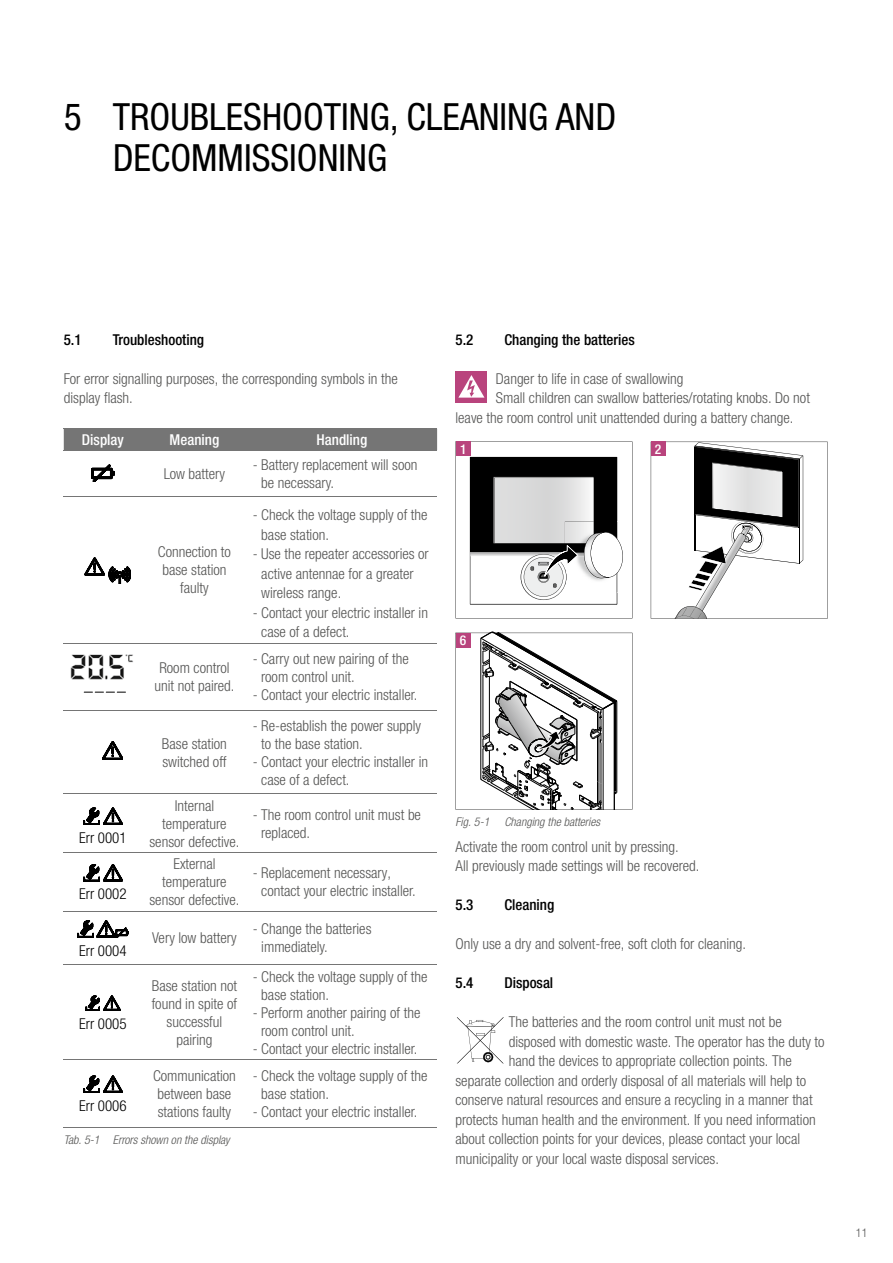
<style>
.page{position:relative;width:893px;height:1263px;background:#fff}
.page>*{position:absolute;margin:0;border:0;box-sizing:border-box;transform-origin:0 0}
.t1{font:condensed 37.5px/40.5px "Helvetica Neue LTW1 G";color:#000}
.t2{font:300 condensed 15px/18px "Helvetica Neue LTW1 G";color:#545453}
.t3{font:500 condensed 15px "Helvetica Neue LTW1 G";color:#000}
.t4{font:300 condensed 15px "Helvetica Neue LTW1 G";color:#000}
.t5{font:500 condensed 15px "Helvetica Neue LTW1 G";color:#fff}
.t6{font:500 condensed 13.5px "Helvetica Neue LTW1 G";color:#fff}
.t7{font:italic 300 condensed 12px "Helvetica Neue LTW1 G";color:#545453}
.t8{font:300 condensed 12px "Helvetica Neue LTW1 G";color:#545453}
</style>
<div class="page">
<div style="left:64px;top:430px;width:373px;height:20px;background:#757575"></div>
<hr style="left:64px;top:429px;width:78px;height:1px;background:#757575">
<hr style="left:142px;top:429px;width:105px;height:1px;background:#757575">
<hr style="left:247px;top:429px;width:190px;height:1px;background:#757575">
<hr style="left:64px;top:450px;width:78px;height:1px;background:#757575">
<hr style="left:142px;top:450px;width:105px;height:1px;background:#757575">
<hr style="left:247px;top:450px;width:190px;height:1px;background:#757575">
<hr style="left:64px;top:497px;width:78px;height:1px;background:#757575">
<hr style="left:142px;top:497px;width:105px;height:1px;background:#757575">
<hr style="left:247px;top:497px;width:190px;height:1px;background:#757575">
<hr style="left:64px;top:643px;width:78px;height:1px;background:#757575">
<hr style="left:142px;top:643px;width:105px;height:1px;background:#757575">
<hr style="left:247px;top:643px;width:190px;height:1px;background:#757575">
<hr style="left:64px;top:711px;width:78px;height:1px;background:#757575">
<hr style="left:142px;top:711px;width:105px;height:1px;background:#757575">
<hr style="left:247px;top:711px;width:190px;height:1px;background:#757575">
<hr style="left:64px;top:794px;width:78px;height:1px;background:#757575">
<hr style="left:142px;top:794px;width:105px;height:1px;background:#757575">
<hr style="left:247px;top:794px;width:190px;height:1px;background:#757575">
<hr style="left:64px;top:852px;width:78px;height:1px;background:#757575">
<hr style="left:142px;top:852px;width:105px;height:1px;background:#757575">
<hr style="left:247px;top:852px;width:190px;height:1px;background:#757575">
<hr style="left:64px;top:911px;width:78px;height:1px;background:#757575">
<hr style="left:142px;top:911px;width:105px;height:1px;background:#757575">
<hr style="left:247px;top:911px;width:190px;height:1px;background:#757575">
<hr style="left:64px;top:965px;width:78px;height:1px;background:#757575">
<hr style="left:142px;top:965px;width:105px;height:1px;background:#757575">
<hr style="left:247px;top:965px;width:190px;height:1px;background:#757575">
<hr style="left:64px;top:1059px;width:78px;height:1px;background:#757575">
<hr style="left:142px;top:1059px;width:105px;height:1px;background:#757575">
<hr style="left:247px;top:1059px;width:190px;height:1px;background:#757575">
<hr style="left:64px;top:1127px;width:78px;height:1px;background:#757575">
<hr style="left:142px;top:1127px;width:105px;height:1px;background:#757575">
<hr style="left:247px;top:1127px;width:190px;height:1px;background:#757575">
<svg style="left:92px;top:465px;width:22px;height:17px"></svg>
<svg style="left:85px;top:558px;width:46px;height:26px"></svg>
<img style="left:70px;top:654px;width:63px;height:25px">
<svg style="left:84px;top:692px;width:41px;height:1px"></svg>
<svg style="left:102px;top:741px;width:21px;height:19px"></svg>
<svg style="left:83px;top:808px;width:40px;height:17px"></svg>
<svg style="left:83px;top:864px;width:40px;height:17px"></svg>
<svg style="left:77px;top:920px;width:52px;height:17px"></svg>
<svg style="left:86px;top:996px;width:34px;height:15px"></svg>
<svg style="left:83px;top:1076px;width:40px;height:17px"></svg>
<div style="left:455px;top:371px;width:32px;height:32px;background:#b9447d"></div>
<svg style="left:458px;top:375px;width:26px;height:23px"></svg>
<svg style="left:455px;top:441px;width:177px;height:177px"></svg>
<div style="left:456px;top:441px;width:15px;height:15px;background:#b9447d"></div>
<svg style="left:651px;top:442px;width:177px;height:177px"></svg>
<div style="left:651px;top:441px;width:14px;height:15px;background:#b9447d"></div>
<svg style="left:455px;top:631px;width:177px;height:179px"></svg>
<div style="left:456px;top:633px;width:14px;height:15px;background:#b9447d"></div>
<svg style="left:457px;top:1017px;width:47px;height:46px"></svg>
<h1 class="t1" style="left:113px;top:97px;width:505px;text-indent:-49px">5 TROUBLESHOOTING, CLEANING AND<br>DECOMMISSIONING</h1>
<p class="t3" style="left:64px;top:330px;width:19px">5.1</p>
<p class="t3" style="left:113px;top:330px;width:93px">Troubleshooting</p>
<p class="t2" style="left:64px;top:369px;width:336px;line-height:19.5px">For error signalling purposes, the corresponding symbols in the display flash.</p>
<p class="t5" style="left:82px;top:430px;width:43px">Display</p>
<p class="t5" style="left:170px;top:430px;width:51px">Meaning</p>
<p class="t5" style="left:317px;top:430px;width:52px">Handling</p>
<p class="t2" style="left:164px;top:465px;width:63px">Low battery</p>
<p class="t2" style="left:261px;top:456px;width:158px;text-indent:-9px">- Battery replacement will soon be necessary.</p>
<p class="t2" style="left:158px;top:543px;width:75px;text-align:center">Connection to base station faulty</p>
<p class="t2" style="left:261px;top:505px;width:168px;line-height:19.5px;text-indent:-9px">- Check the voltage supply of the base station.</p>
<p class="t2" style="left:261px;top:544px;width:169px;line-height:19.5px;text-indent:-9px">- Use the repeater accessories or active antennae for a greater wireless range.</p>
<p class="t2" style="left:261px;top:603px;width:168px;line-height:19.5px;text-indent:-9px">- Contact your electric installer in case of a defect.</p>
<p class="t2" style="left:154px;top:659px;width:81px;text-align:center">Room control unit not paired.</p>
<p class="t2" style="left:261px;top:650px;width:149px;text-indent:-9px">- Carry out new pairing of the room control unit.</p>
<p class="t2" style="left:253px;top:686px;width:166px">- Contact your electric installer.</p>
<p class="t4" style="left:79px;top:829px;width:49px">Err 0001</p>
<p class="t4" style="left:79px;top:885px;width:49px">Err 0002</p>
<p class="t4" style="left:79px;top:941px;width:49px">Err 0004</p>
<p class="t4" style="left:79px;top:1015px;width:49px">Err 0005</p>
<p class="t4" style="left:79px;top:1097px;width:49px">Err 0006</p>
<p class="t2" style="left:162px;top:734px;width:66px">Base station switched off</p>
<p class="t2" style="left:261px;top:716px;width:161px;text-indent:-9px">- Re-establish the power supply to the base station.</p>
<p class="t2" style="left:261px;top:752px;width:168px;text-indent:-9px">- Contact your electric installer in case of a defect.</p>
<p class="t2" style="left:149px;top:796px;width:91px;text-align:center">Internal temperature sensor defective.</p>
<p class="t2" style="left:261px;top:805px;width:161px;text-indent:-9px">- The room control unit must be replaced.</p>
<p class="t2" style="left:149px;top:855px;width:91px;text-align:center">External temperature sensor defective.</p>
<p class="t2" style="left:261px;top:864px;width:156px;text-indent:-9px">- Replacement necessary, contact your electric installer.</p>
<p class="t2" style="left:152px;top:929px;width:86px">Very low battery</p>
<p class="t2" style="left:261px;top:920px;width:112px;text-indent:-9px">- Change the batteries immediately.</p>
<p class="t2" style="left:152px;top:976px;width:87px;text-align:center">Base station not found in spite of successful pairing</p>
<p class="t2" style="left:261px;top:967px;width:168px;text-indent:-9px">- Check the voltage supply of the base station.</p>
<p class="t2" style="left:261px;top:1003px;width:161px;text-indent:-9px">- Perform another pairing of the room control unit.</p>
<p class="t2" style="left:253px;top:1039px;width:166px">- Contact your electric installer.</p>
<p class="t2" style="left:153px;top:1066px;width:84px">Communication between base stations faulty</p>
<p class="t2" style="left:261px;top:1066px;width:168px;text-indent:-9px">- Check the voltage supply of the base station.</p>
<p class="t2" style="left:253px;top:1102px;width:166px">- Contact your electric installer.</p>
<p class="t7" style="left:64px;top:1133px;width:167px">Tab. 5-1 Errors shown on the display</p>
<p class="t3" style="left:455px;top:330px;width:19px">5.2</p>
<p class="t3" style="left:504px;top:330px;width:132px">Changing the batteries</p>
<p class="t2" style="left:496px;top:369px;width:189px">Danger to life in case of swallowing</p>
<p class="t2" style="left:496px;top:389px;width:316px">Small children can swallow batteries/rotating knobs. Do not</p>
<p class="t2" style="left:455px;top:408px;width:339px">leave the room control unit unattended during a battery change.</p>
<p class="t6" style="left:460px;top:441px;width:8px">1</p>
<p class="t6" style="left:655px;top:441px;width:8px">2</p>
<p class="t6" style="left:457px;top:632px;width:14px">5 b6</p>
<p class="t7" style="left:455px;top:815px;width:146px">Fig. 5-1 Changing the batteries</p>
<p class="t2" style="left:455px;top:837px;width:245px;line-height:19.5px">Activate the room control unit by pressing.<br>All previously made settings will be recovered.</p>
<p class="t3" style="left:455px;top:896px;width:19px">5.3</p>
<p class="t3" style="left:504px;top:896px;width:51px">Cleaning</p>
<p class="t2" style="left:455px;top:935px;width:292px">Only use a dry and solvent-free, soft cloth for cleaning.</p>
<p class="t3" style="left:455px;top:974px;width:19px">5.4</p>
<p class="t3" style="left:504px;top:974px;width:50px">Disposal</p>
<p class="t2" style="left:509px;top:1013px;width:275px">The batteries and the room control unit must not be</p>
<p class="t2" style="left:509px;top:1032px;width:317px">disposed with domestic waste. The operator has the duty to</p>
<p class="t2" style="left:509px;top:1052px;width:285px">hand the devices to appropriate collection points. The</p>
<p class="t2" style="left:455px;top:1071px;width:352px">separate collection and orderly disposal of all materials will help to</p>
<p class="t2" style="left:455px;top:1091px;width:359px">conserve natural resources and ensure a recycling in a manner that</p>
<p class="t2" style="left:455px;top:1110px;width:362px">protects human health and the environment. If you need information</p>
<p class="t2" style="left:455px;top:1130px;width:346px">about collection points for your devices, please contact your local</p>
<p class="t2" style="left:455px;top:1149px;width:265px">municipality or your local waste disposal services.</p>
<p class="t8" style="left:856px;top:1226px;width:13px">11</p>
</div>
